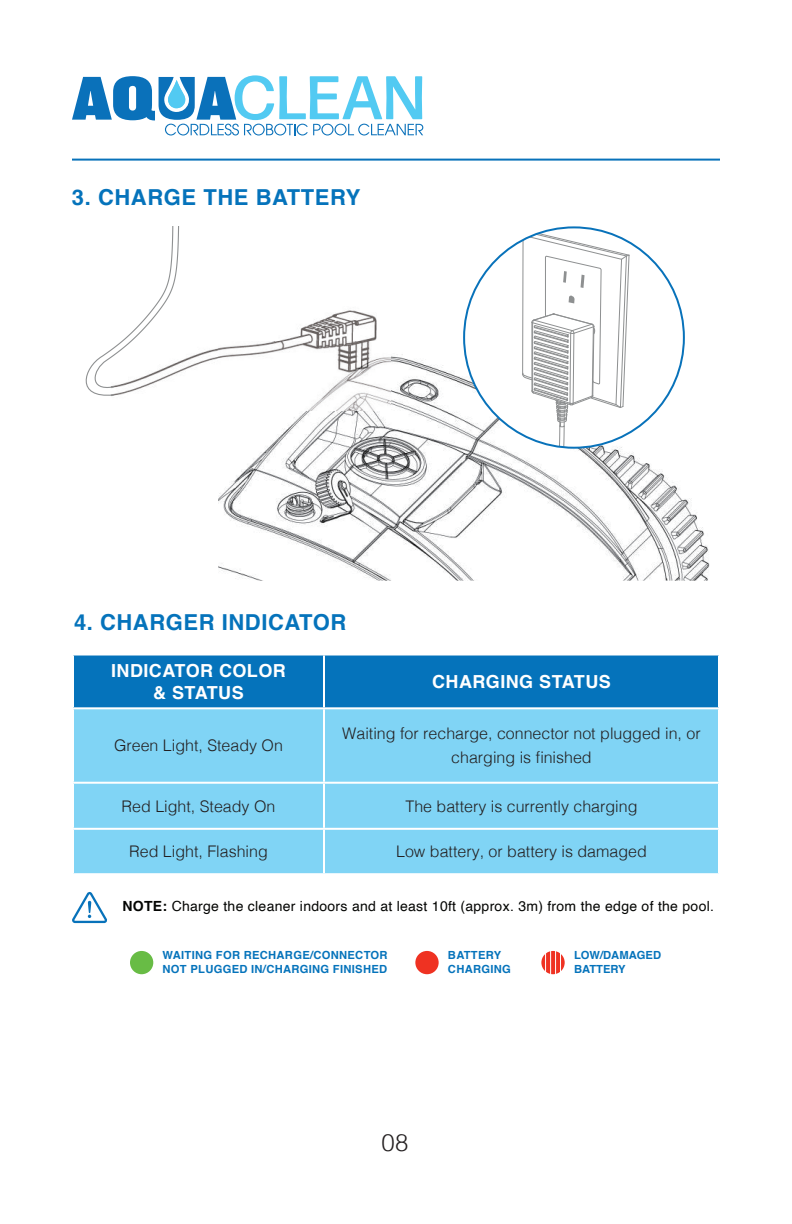
<style>
.page{position:relative;width:792px;height:1224px;background:#fff}
.page>*{position:absolute;margin:0;border:0;box-sizing:border-box;transform-origin:0 0}
.t1{font:300 24px "Helvetica";color:#231f20}
.t2{font:700 22px "Helvetica";letter-spacing:.025em;color:#0573bb}
.t3{font:700 18px/21.6px "Helvetica";letter-spacing:.025em;color:#fff;text-align:center}
.t4{font:300 16px/24px "Helvetica";color:#231f20;text-align:center}
.t5{font:14px "Helvetica";letter-spacing:.02em;color:#040503}
.t6{font:700 11.2px/13.4px "Helvetica";letter-spacing:.025em;color:#0573bb}
.t7{font:700 11.2px/13.4px "Helvetica";color:#0573bb}
.s1{font-weight:700}
</style>
<div class="page">
<svg style="left:72px;top:75px;width:351px;height:61px"></svg>
<hr style="left:72px;top:159px;width:648px;height:2px;background:#0872ba">
<img style="left:218px;top:348px;width:492px;height:233px">
<img style="left:272px;top:310px;width:105px;height:32px">
<img style="left:218px;top:342px;width:173px;height:68px">
<svg style="left:85px;top:227px;width:144px;height:172px"></svg>
<div style="left:464px;top:227px;width:220px;height:221px;background:#fff;border-radius:50%"></div>
<svg style="left:486px;top:229px;width:144px;height:219px"></svg>
<div style="left:74px;top:656px;width:644px;height:51px;background:#0573bb"></div>
<div style="left:74px;top:709px;width:644px;height:164px;background:#80d4f5"></div>
<hr style="left:323px;top:709px;width:2px;height:73px;background:#fff">
<hr style="left:72px;top:782px;width:252px;height:2px;background:#fff">
<hr style="left:324px;top:782px;width:396px;height:2px;background:#fff">
<hr style="left:323px;top:784px;width:2px;height:44px;background:#fff">
<hr style="left:72px;top:828px;width:252px;height:2px;background:#fff">
<hr style="left:324px;top:828px;width:396px;height:2px;background:#fff">
<hr style="left:323px;top:830px;width:2px;height:43px;background:#fff">
<hr style="left:323px;top:656px;width:2px;height:51px;background:#fff">
<svg style="left:72px;top:892px;width:35px;height:31px"></svg>
<div style="left:415px;top:951px;width:24px;height:23px;background:#ef3222;border-radius:50%"></div>
<svg style="left:541px;top:951px;width:24px;height:23px"></svg>
<div style="left:130px;top:951px;width:23px;height:23px;background:#68bc45;border-radius:50%"></div>
<svg style="left:545px;top:951px;width:16px;height:23px"></svg>
<h2 class="t2" style="left:72px;top:184px;width:290px">3. CHARGE THE BATTERY</h2>
<h2 class="t2" style="left:74px;top:609px;width:274px">4. CHARGER INDICATOR</h2>
<p class="t3" style="left:111px;top:662px;width:176px">INDICATOR COLOR &amp; STATUS</p>
<p class="t3" style="left:432px;top:673px;width:180px">CHARGING STATUS</p>
<p class="t4" style="left:114px;top:732px;width:170px">Green Light, Steady On</p>
<p class="t4" style="left:342px;top:720px;width:360px">Waiting for recharge, connector not plugged in, or charging is finished</p>
<p class="t4" style="left:122px;top:793px;width:155px">Red Light, Steady On</p>
<p class="t4" style="left:405px;top:793px;width:234px">The battery is currently charging</p>
<p class="t4" style="left:129px;top:838px;width:140px">Red Light, Flashing</p>
<p class="t4" style="left:396px;top:838px;width:252px">Low battery, or battery is damaged</p>
<p class="t5" style="left:123px;top:895px;width:593px"><span class="s1">NOTE:</span> Charge the cleaner indoors and at least 10ft (approx. 3m) from the edge of the pool.</p>
<p class="t6" style="left:448px;top:950px;width:64px">BATTERY<br>CHARGING</p>
<p class="t7" style="left:574px;top:950px;width:89px">LOW/DAMAGED<br>BATTERY</p>
<p class="t6" style="left:163px;top:950px;width:227px">WAITING FOR RECHARGE/CONNECTOR<br>NOT PLUGGED IN/CHARGING FINISHED</p>
<h1 class="t1" style="left:382px;top:1123px;width:28px">08</h1>
</div>
